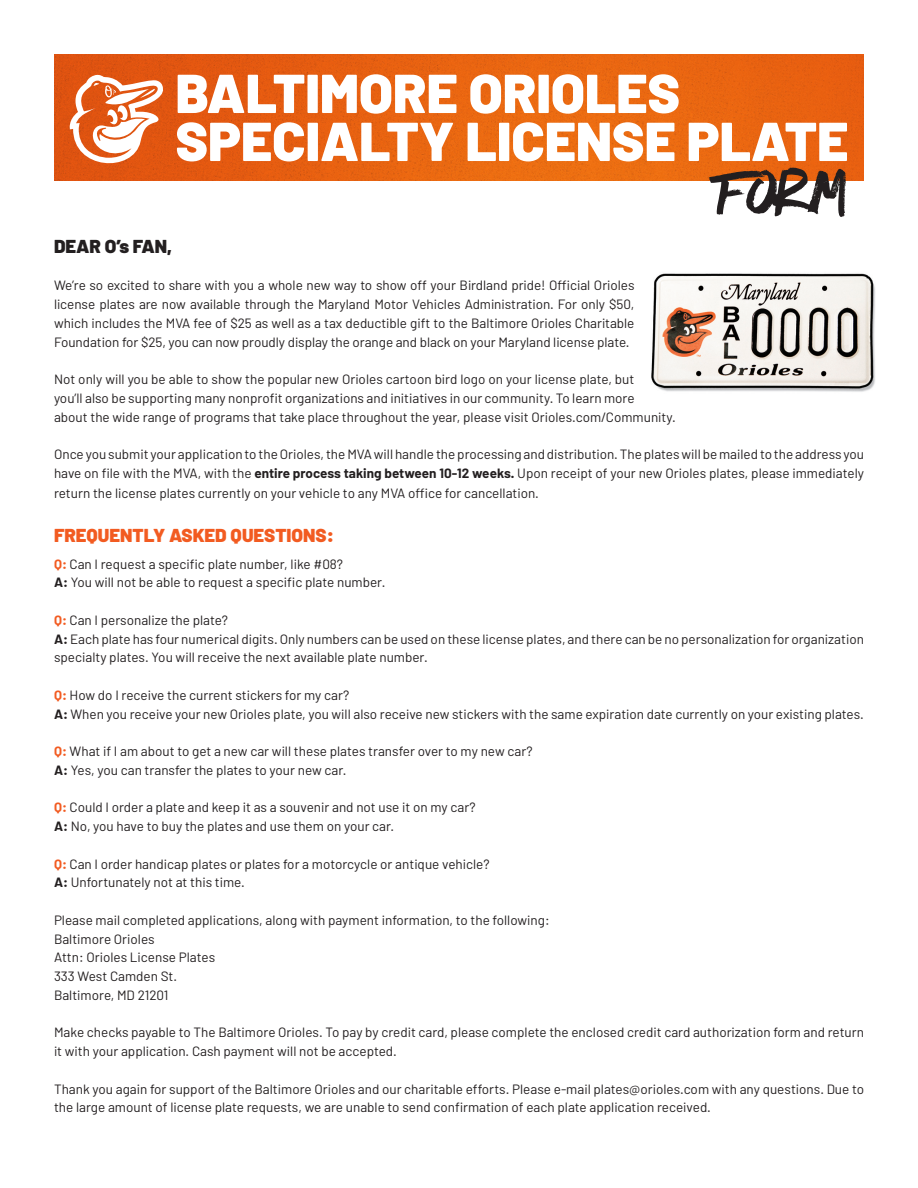
<style>
.page{position:relative;width:918px;height:1188px;background:#fff}
.page>*{position:absolute;margin:0;border:0;box-sizing:border-box;transform-origin:0 0}
.t1{font:88.8px "Have Heart Two";color:#231f20}
.t2{font:900 54.75px/48px "Barlow";color:#fff}
.t3{font:900 18.75px "Barlow";color:#f25b21}
.t4{font:900 18.75px "Barlow";color:#231f20}
.t5{font:13.5px/18.8px "Barlow";color:#231f20}
.s1{font-weight:700}
.s2{font-weight:700;color:#f25b21}
</style>
<div class="page">
<img style="left:54px;top:54px;width:810px;height:126px">
<img style="left:651px;top:273px;width:224px;height:119px">
<svg style="left:70px;top:75px;width:93px;height:88px"></svg>
<p class="t2" style="left:176px;top:70px;width:674px">BALTIMORE ORIOLES<br>SPECIALTY LICENSE PLATE</p>
<p class="t1" style="left:717px;top:145px;width:133px">FORM</p>
<p class="t4" style="left:54px;top:235px;width:120px">DEAR O’s FAN,</p>
<p class="t5" style="left:54px;top:276px;width:582px;text-align:justify">We’re so excited to share with you a whole new way to show off your Birdland pride! Official Orioles license plates are now available through the Maryland Motor Vehicles Administration. For only $50, which includes the MVA fee of $25 as well as a tax deductible gift to the Baltimore Orioles Charitable Foundation for $25, you can now proudly display the orange and black on your Maryland license plate.</p>
<p class="t5" style="left:54px;top:370px;width:623px">Not only will you be able to show the popular new Orioles cartoon bird logo on your license plate, but<br>you’ll also be supporting many nonprofit organizations and initiatives in our community. To learn more<br>about the wide range of programs that take place throughout the year, please visit Orioles.com/Community.</p>
<p class="t5" style="left:54px;top:445px;width:812px">Once you submit your application to the Orioles, the MVA will handle the processing and distribution. The plates will be mailed to the address you have on file with the MVA, with the <span class="s1">entire process taking between 10-12 weeks.</span> Upon receipt of your new Orioles plates, please immediately</p>
<p class="t5" style="left:54px;top:484px;width:486px">return the license plates currently on your vehicle to any MVA office for cancellation.</p>
<p class="t3" style="left:54px;top:524px;width:281px">FREQUENTLY ASKED QUESTIONS:</p>
<p class="t5" style="left:54px;top:554px;width:291px"><span class="s2">Q:</span> Can I request a specific plate number, like #08?</p>
<p class="t5" style="left:54px;top:573px;width:333px"><span class="s1">A:</span> You will not be able to request a specific plate number.</p>
<p class="t5" style="left:54px;top:610px;width:176px"><span class="s2">Q:</span> Can I personalize the plate?</p>
<p class="t5" style="left:54px;top:629px;width:811px"><span class="s1">A:</span> Each plate has four numerical digits. Only numbers can be used on these license plates, and there can be no personalization for organization specialty plates. You will receive the next available plate number.</p>
<p class="t5" style="left:54px;top:685px;width:297px"><span class="s2">Q:</span> How do I receive the current stickers for my car?</p>
<p class="t5" style="left:54px;top:704px;width:812px"><span class="s1">A:</span> When you receive your new Orioles plate, you will also receive new stickers with the same expiration date currently on your existing plates.</p>
<p class="t5" style="left:54px;top:742px;width:480px"><span class="s2">Q:</span> What if I am about to get a new car will these plates transfer over to my new car?</p>
<p class="t5" style="left:54px;top:760px;width:294px"><span class="s1">A:</span> Yes, you can transfer the plates to your new car.</p>
<p class="t5" style="left:54px;top:798px;width:423px"><span class="s2">Q:</span> Could I order a plate and keep it as a souvenir and not use it on my car?</p>
<p class="t5" style="left:54px;top:817px;width:342px"><span class="s1">A:</span> No, you have to buy the plates and use them on your car.</p>
<p class="t5" style="left:54px;top:854px;width:437px"><span class="s2">Q:</span> Can I order handicap plates or plates for a motorcycle or antique vehicle?</p>
<p class="t5" style="left:54px;top:873px;width:192px"><span class="s1">A:</span> Unfortunately not at this time.</p>
<p class="t5" style="left:54px;top:910px;width:497px">Please mail completed applications, along with payment information, to the following:</p>
<p class="t5" style="left:54px;top:929px;width:102px">Baltimore Orioles</p>
<p class="t5" style="left:54px;top:948px;width:163px">Attn: Orioles License Plates</p>
<p class="t5" style="left:54px;top:967px;width:125px">333 West Camden St.</p>
<p class="t5" style="left:54px;top:985px;width:116px">Baltimore, MD 21201</p>
<p class="t5" style="left:54px;top:1023px;width:812px">Make checks payable to The Baltimore Orioles. To pay by credit card, please complete the enclosed credit card authorization form and return it with your application. Cash payment will not be accepted.</p>
<p class="t5" style="left:54px;top:1079px;width:812px">Thank you again for support of the Baltimore Orioles and our charitable efforts. Please e-mail plates@orioles.com with any questions. Due to the large amount of license plate requests, we are unable to send confirmation of each plate application received.</p>
</div>
